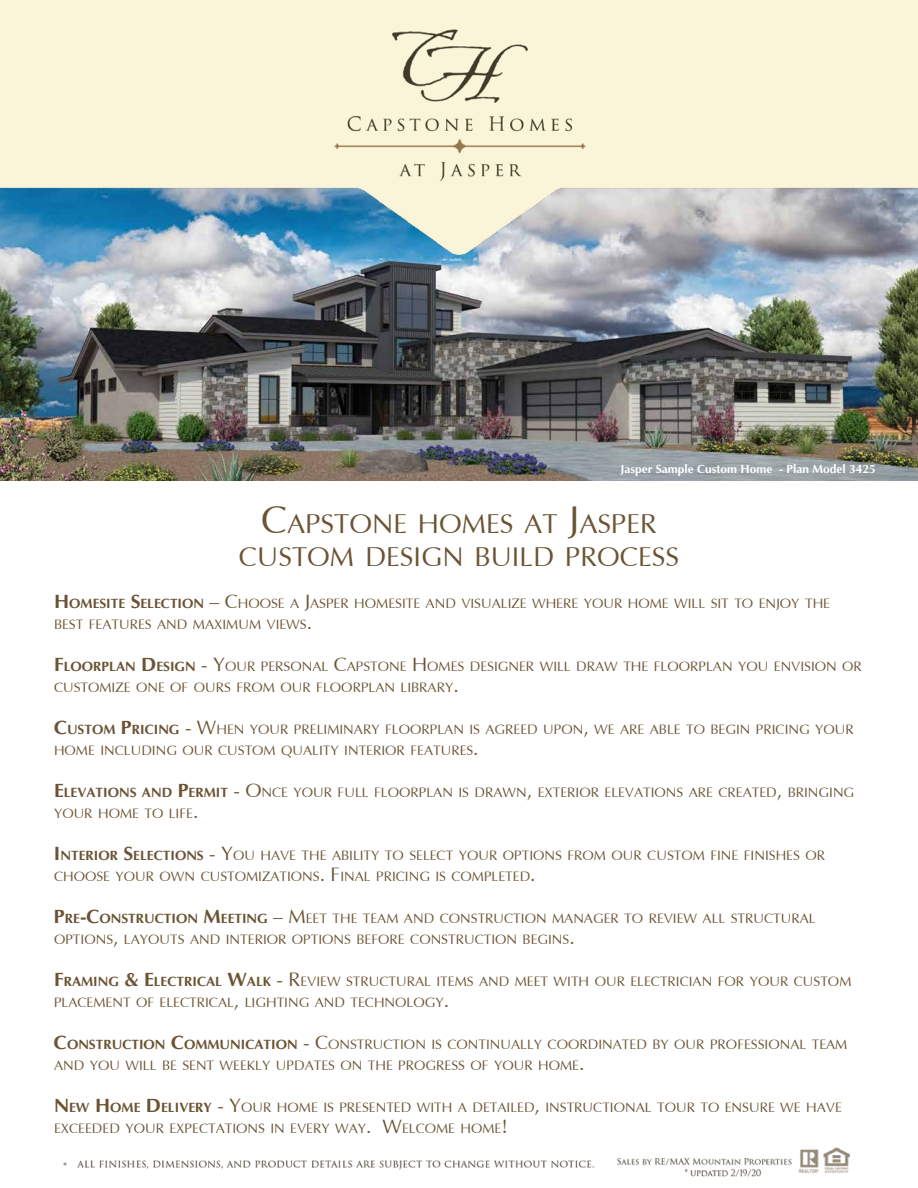
<style>
.page{position:relative;width:918px;height:1188px;background:#fff}
.page>*{position:absolute;margin:0;border:0;box-sizing:border-box;transform-origin:0 0}
.t1{font:27.3px/33px "Optima";color:#6b5333;text-align:center}
.t2{font:13.65px/21px "Optima";color:#6b5333}
.t3{font:700 12px "Optima";color:#fff}
.s1{font-size:39px}
.s2{font-weight:700;font-size:19.5px}
.s3{font-weight:700}
.s4{font-size:19.5px}
</style>
<div class="page">
<img style="left:0;top:0;width:918px;height:1177px">
<p class="t3" style="left:621px;top:463px;width:257px">Jasper Sample Custom Home - Plan Model 3425</p>
<h1 class="t1" style="left:239px;top:509px;width:442px"><span class="s1">C</span>APSTONE HOMES AT <span class="s1">J</span>ASPER<br>CUSTOM DESIGN BUILD PROCESS</h1>
<p class="t2" style="left:54px;top:594px;width:778px"><span class="s2">H</span><span class="s3">OMESITE</span> <span class="s2">S</span><span class="s3">ELECTION</span> <span class="s4">– C</span>HOOSE A <span class="s4">J</span>ASPER HOMESITE AND VISUALIZE WHERE YOUR HOME WILL SIT TO ENJOY THE<br>BEST FEATURES AND MAXIMUM VIEWS<span class="s4">.</span></p>
<p class="t2" style="left:54px;top:657px;width:809px"><span class="s2">F</span><span class="s3">LOORPLAN</span> <span class="s2">D</span><span class="s3">ESIGN</span> <span class="s4">- Y</span>OUR PERSONAL <span class="s4">C</span>APSTONE <span class="s4">H</span> OMES DESIGNER WILL DRAW THE FLOORPLAN YOU ENVISION OR<br>CUSTOMIZE ONE OF OURS FROM OUR FLOORPLAN LIBRARY<span class="s4">.</span></p>
<p class="t2" style="left:54px;top:720px;width:801px"><span class="s2">C</span><span class="s3">USTOM</span> <span class="s2">P</span><span class="s3">RICING</span> <span class="s4">- W</span>HEN YOUR PRELIMINARY FLOORPLAN IS AGREED UPON<span class="s4">,</span> WE ARE ABLE TO BEGIN PRICING YOUR<br>HOME INCLUDING OUR CUSTOM QUALITY INTERIOR FEATURES<span class="s4">.</span></p>
<p class="t2" style="left:54px;top:783px;width:802px"><span class="s2">E</span><span class="s3">LEVATIONS AND</span> <span class="s2">P</span><span class="s3">ERMIT</span> <span class="s4">- O</span>NCE YOUR FULL FLOORPLAN IS DRAWN<span class="s4">,</span> EXTERIOR ELEVATIONS ARE CREATED<span class="s4">,</span> BRINGING<br>YOUR HOME TO LIFE<span class="s4">.</span></p>
<p class="t2" style="left:54px;top:846px;width:773px"><span class="s2">I</span> <span class="s3">NTERIOR</span> <span class="s2">S</span><span class="s3">ELECTIONS</span> <span class="s4">- Y</span>OU HAVE THE ABILITY TO SELECT YOUR OPTIONS FROM OUR CUSTOM FINE FINISHES OR<br>CHOOSE YOUR OWN CUSTOMIZATIONS<span class="s4">. F</span> INAL PRICING IS COMPLETED<span class="s4">.</span></p>
<p class="t2" style="left:54px;top:909px;width:763px"><span class="s2">P</span><span class="s3">RE</span><span class="s2">-C</span><span class="s3">ONSTRUCTION</span> <span class="s2">M</span><span class="s3">EETING</span> <span class="s4">– M</span>EET THE TEAM AND CONSTRUCTION MANAGER TO REVIEW ALL STRUCTURAL<br>OPTIONS<span class="s4">,</span> LAYOUTS AND INTERIOR OPTIONS BEFORE CONSTRUCTION BEGINS<span class="s4">.</span></p>
<p class="t2" style="left:54px;top:972px;width:799px"><span class="s2">F</span><span class="s3">RAMING</span> <span class="s2">&amp; E</span><span class="s3">LECTRICAL</span> <span class="s2">W</span><span class="s3">ALK</span> <span class="s4">- R</span>EVIEW STRUCTURAL ITEMS AND MEET WITH OUR ELECTRICIAN FOR YOUR CUSTOM<br>PLACEMENT OF ELECTRICAL<span class="s4">,</span> LIGHTING AND TECHNOLOGY<span class="s4">.</span></p>
<p class="t2" style="left:54px;top:1035px;width:795px"><span class="s2">C</span><span class="s3">ONSTRUCTION</span> <span class="s2">C</span><span class="s3">OMMUNICATION</span> <span class="s4">- C</span>ONSTRUCTION IS CONTINUALLY COORDINATED BY OUR PROFESSIONAL TEAM<br>AND YOU WILL BE SENT WEEKLY UPDATES ON THE PROGRESS OF YOUR HOME<span class="s4">.</span></p>
<p class="t2" style="left:54px;top:1098px;width:789px"><span class="s2">N</span> <span class="s3">EW</span> <span class="s2">H</span><span class="s3">OME</span> <span class="s2">D</span><span class="s3">ELIVERY</span> <span class="s4">- Y</span>OUR HOME IS PRESENTED WITH A DETAILED<span class="s4">,</span> INSTRUCTIONAL TOUR TO ENSURE WE HAVE<br>EXCEEDED YOUR EXPECTATIONS IN EVERY WAY<span class="s4">. W</span>ELCOME HOME<span class="s4">!</span></p>
</div>
